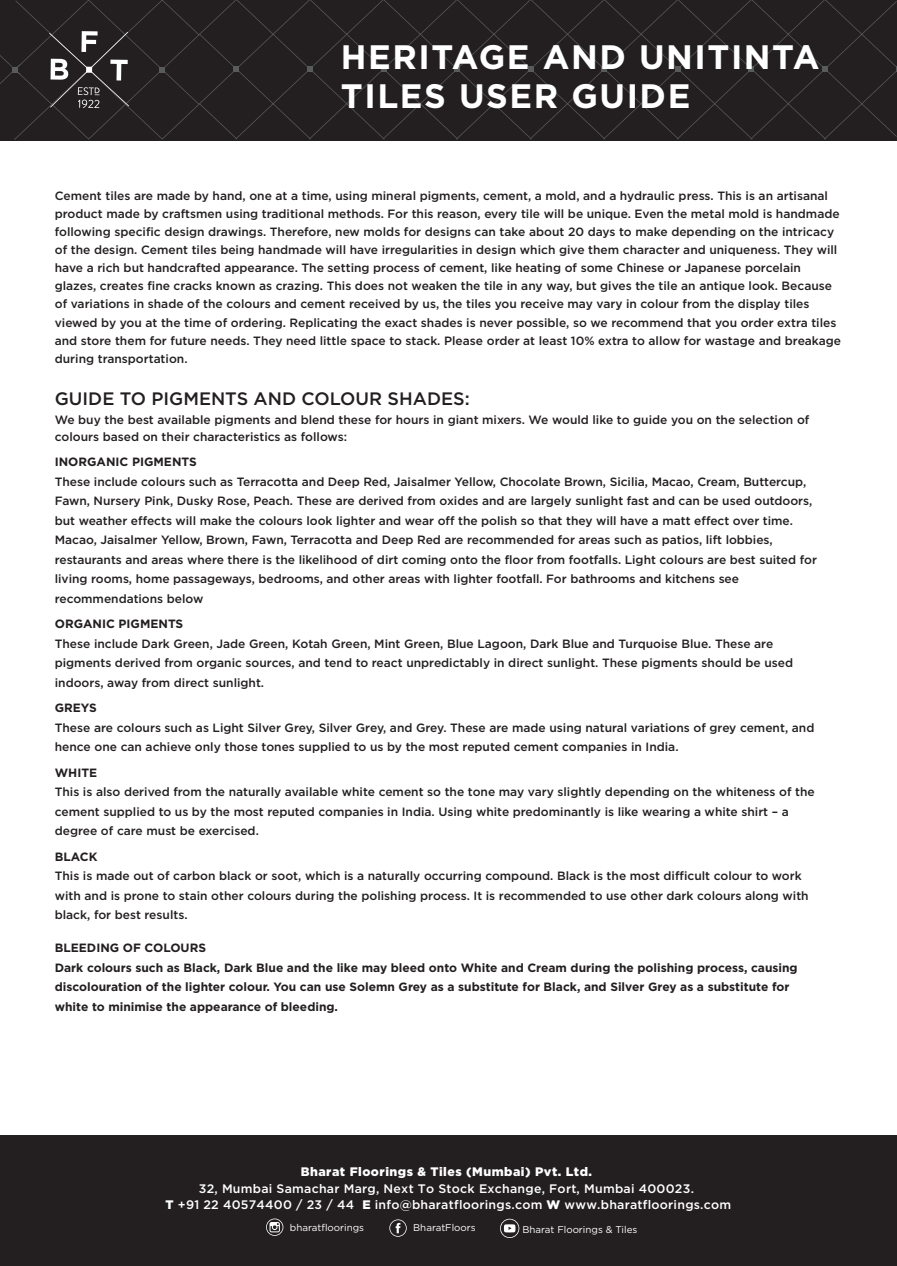
<style>
.page{position:relative;width:897px;height:1266px;background:#fff}
.page>*{position:absolute;margin:0;border:0;box-sizing:border-box;transform-origin:0 0}
.t1{font:700 33.9px/38.5px "Gotham";letter-spacing:.045em;color:#fff}
.t2{font:500 18px "Gotham";color:#231f20}
.t3{font:500 12.3px/16.5px "Gotham";letter-spacing:.02em;color:#fff;text-align:center}
.t4{font:900 12.3px "Gotham";letter-spacing:.04em;color:#fff}
.t5{font:500 12px/19.5px "Gotham";color:#231f20}
.t6{font:700 12px/19.5px "Gotham";color:#231f20}
.t7{font:9.75px "Gotham";color:#fff}
.s1{font-weight:900}
</style>
<div class="page">
<div style="left:0;top:1136px;width:896px;height:130px;background:#231f20"></div>
<div style="left:0;top:0;width:896px;height:139px;background:#231f20"></div>
<svg style="left:389px;top:1219px;width:17px;height:18px"></svg>
<svg style="left:266px;top:1218px;width:17px;height:18px"></svg>
<svg style="left:500px;top:1219px;width:19px;height:19px"></svg>
<h1 class="t1" style="left:341px;top:37px;width:480px">HERITAGE AND UNITINTA<br>TILES USER GUIDE</h1>
<p class="t5" style="left:55px;top:186px;width:787px;line-height:18.1px">Cement tiles are made by hand, one at a time, using mineral pigments, cement, a mold, and a hydraulic press. This is an artisanal product made by craftsmen using traditional methods. For this reason, every tile will be unique. Even the metal mold is handmade following specific design drawings. Therefore, new molds for designs can take about 20 days to make depending on the intricacy of the design. Cement tiles being handmade will have irregularities in design which give them character and uniqueness. They will have a rich but handcrafted appearance. The setting process of cement, like heating of some Chinese or Japanese porcelain glazes, creates fine cracks known as crazing. This does not weaken the tile in any way, but gives the tile an antique look. Because of variations in shade of the colours and cement received by us, the tiles you receive may vary in colour from the display tiles viewed by you at the time of ordering. Replicating the exact shades is never possible, so we recommend that you order extra tiles and store them for future needs. They need little space to stack. Please order at least 10% extra to allow for wastage and breakage during transportation.</p>
<h2 class="t2" style="left:55px;top:388px;width:416px">GUIDE TO PIGMENTS AND COLOUR SHADES:</h2>
<p class="t5" style="left:55px;top:411px;width:756px;line-height:16.5px">We buy the best available pigments and blend these for hours in giant mixers. We would like to guide you on the selection of colours based on their characteristics as follows:</p>
<p class="t6" style="left:55px;top:452px;width:143px">INORGANIC PIGMENTS</p>
<p class="t5" style="left:55px;top:471px;width:763px">These include colours such as Terracotta and Deep Red, Jaisalmer Yellow, Chocolate Brown, Sicilia, Macao, Cream, Buttercup, Fawn, Nursery Pink, Dusky Rose, Peach. These are derived from oxides and are largely sunlight fast and can be used outdoors, but weather effects will make the colours look lighter and wear off the polish so that they will have a matt effect over time.<br>Macao, Jaisalmer Yellow, Brown, Fawn, Terracotta and Deep Red are recommended for areas such as patios, lift lobbies, restaurants and areas where there is the likelihood of dirt coming onto the floor from footfalls. Light colours are best suited for living rooms, home passageways, bedrooms, and other areas with lighter footfall. For bathrooms and kitchens see recommendations below</p>
<p class="t6" style="left:55px;top:614px;width:130px">ORGANIC PIGMENTS</p>
<p class="t5" style="left:55px;top:633px;width:739px">These include Dark Green, Jade Green, Kotah Green, Mint Green, Blue Lagoon, Dark Blue and Turquoise Blue. These are pigments derived from organic sources, and tend to react unpredictably in direct sunlight. These pigments should be used indoors, away from direct sunlight.</p>
<p class="t6" style="left:55px;top:698px;width:43px">GREYS</p>
<p class="t5" style="left:55px;top:717px;width:761px">These are colours such as Light Silver Grey, Silver Grey, and Grey. These are made using natural variations of grey cement, and hence one can achieve only those tones supplied to us by the most reputed cement companies in India.</p>
<p class="t6" style="left:55px;top:762px;width:44px">WHITE</p>
<p class="t5" style="left:55px;top:782px;width:761px">This is also derived from the naturally available white cement so the tone may vary slightly depending on the whiteness of the cement supplied to us by the most reputed companies in India. Using white predominantly is like wearing a white shirt – a degree of care must be exercised.</p>
<p class="t6" style="left:55px;top:846px;width:44px">BLACK</p>
<p class="t5" style="left:55px;top:866px;width:755px">This is made out of carbon black or soot, which is a naturally occurring compound. Black is the most difficult colour to work with and is prone to stain other colours during the polishing process. It is recommended to use other dark colours along with black, for best results.</p>
<p class="t6" style="left:55px;top:938px;width:744px">BLEEDING OF COLOURS<br>Dark colours such as Black, Dark Blue and the like may bleed onto White and Cream during the polishing process, causing discolouration of the lighter colour. You can use Solemn Grey as a substitute for Black, and Silver Grey as a substitute for white to minimise the appearance of bleeding.</p>
<p class="t4" style="left:301px;top:1164px;width:293px">Bharat Floorings &amp; Tiles (Mumbai) Pvt. Ltd.</p>
<p class="t3" style="left:165px;top:1179px;width:567px">32, Mumbai Samachar Marg, Next To Stock Exchange, Fort, Mumbai 400023.<br><span class="s1">T</span> +91 22 40574400 / 23 / 44 <span class="s1">E</span> info@bharatfloorings.com <span class="s1">W</span> www.bharatfloorings.com</p>
<p class="t7" style="left:290px;top:1221px;width:76px">bharatfloorings</p>
<p class="t7" style="left:413px;top:1222px;width:64px">BharatFloors</p>
<p class="t7" style="left:522px;top:1223px;width:117px">Bharat Floorings &amp; Tiles</p>
</div>
